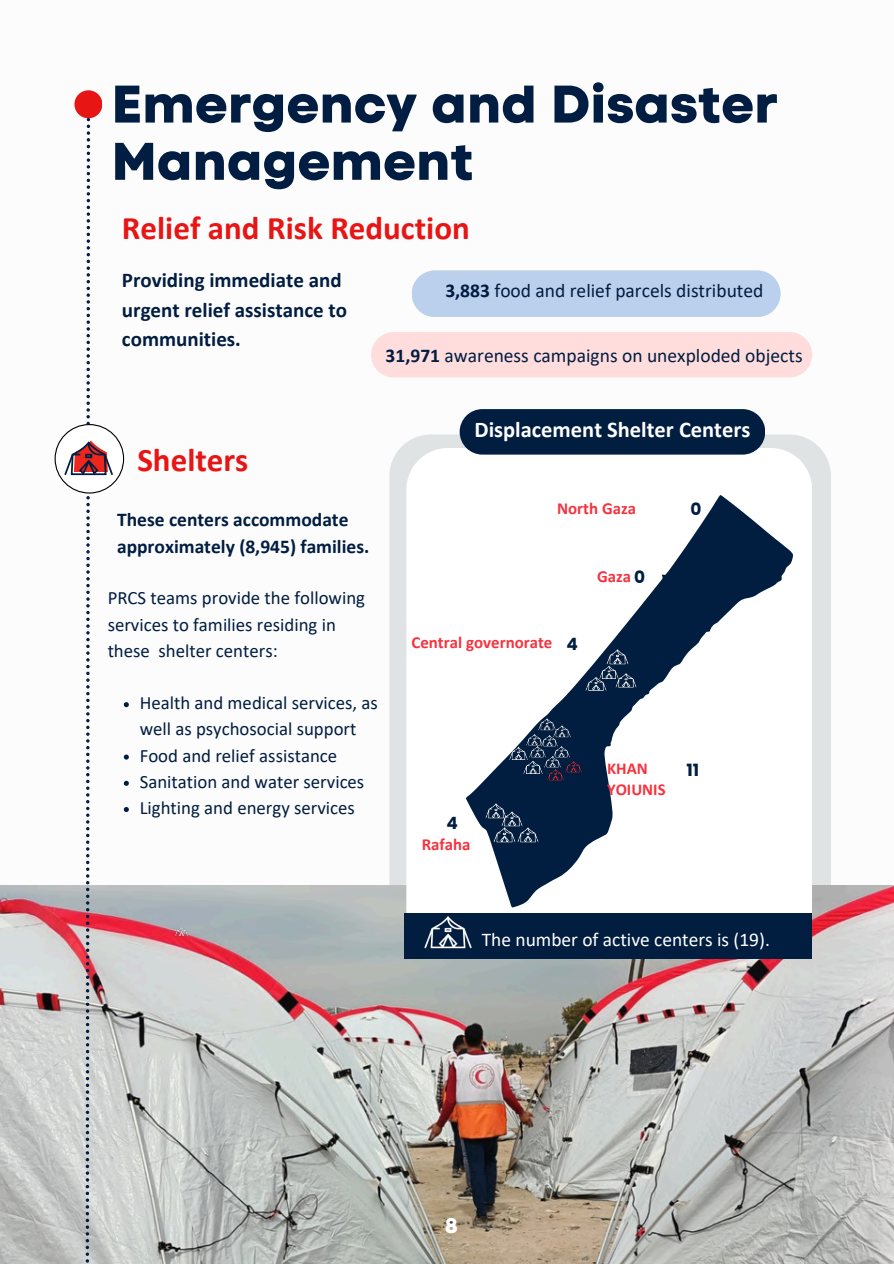
<style>
.page{position:relative;width:894px;height:1264px;background:#fff}
.page>*{position:absolute;margin:0;border:0;box-sizing:border-box;transform-origin:0 0}
.t1{font:800 52.8px/57.2px "Code Next";color:#011d41}
.t2{font:700 33px "Calibri";color:#e81515}
.t3{font:700 22.5px "Calibri";color:#fff}
.t4{font:800 21.15px "Code Next";color:#fff}
.t5{font:700 21px/29.2px "Calibri";color:#011d41}
.t6{font:19.5px "Calibri";color:#011d41}
.t7{font:700 19.5px/27px "Calibri";color:#011d41}
.t8{font:19.35px "Calibri";color:#fff}
.t9{font:18.75px/26.2px "Calibri";color:#011d41}
.t10{font:700 16.8px "Calibri";color:#f5333f}
.t11{font:700 16.8px "Poppins";color:#011e41}
.t12{font:700 16.65px "Calibri";color:#f5333f}
.s1{font-weight:700}
.s2{font-family:"Poppins";color:#011e41}
</style>
<div class="page">
<div style="left:412px;top:270px;width:368px;height:47px;background:#bbd0ec"></div>
<div style="left:371px;top:332px;width:441px;height:45px;background:#ffdddc"></div>
<svg style="left:389px;top:434px;width:441px;height:451px;background:#e0e4e5"></svg>
<img style="left:0;top:885px;width:893px;height:378px">
<svg style="left:406px;top:448px;width:406px;height:464px"></svg>
<div style="left:459px;top:409px;width:306px;height:45px;background:#011e41"></div>
<svg style="left:465px;top:495px;width:328px;height:412px"></svg>
<img style="left:508px;top:806px;width:15px;height:16px">
<img style="left:492px;top:822px;width:48px;height:24px">
<img style="left:484px;top:798px;width:24px;height:24px">
<img style="left:525px;top:731px;width:15px;height:12px">
<img style="left:528px;top:743px;width:18px;height:13px">
<img style="left:540px;top:733px;width:18px;height:16px">
<img style="left:508px;top:743px;width:20px;height:20px">
<img style="left:537px;top:714px;width:19px;height:19px">
<img style="left:552px;top:721px;width:19px;height:19px">
<img style="left:522px;top:756px;width:22px;height:21px">
<img style="left:543px;top:752px;width:18px;height:18px">
<img style="left:552px;top:742px;width:18px;height:18px">
<img style="left:605px;top:644px;width:24px;height:24px">
<img style="left:584px;top:672px;width:23px;height:22px">
<img style="left:598px;top:661px;width:21px;height:21px">
<img style="left:175px;top:924px;width:13px;height:14px">
<div style="left:404px;top:912px;width:408px;height:46px;background:#011e41"></div>
<img style="left:564px;top:757px;width:18px;height:18px">
<img style="left:546px;top:765px;width:18px;height:18px">
<img style="left:614px;top:668px;width:23px;height:23px">
<img style="left:421px;top:905px;width:53px;height:44px">
<div style="left:74px;top:90px;width:28px;height:28px;background:#e81515;border-radius:50%"></div>
<svg style="left:55px;top:118px;width:74px;height:1145px"></svg>
<p class="t1" style="left:112px;top:75px;width:667px">Emergency and Disaster<br>Management</p>
<h5 class="t2" style="left:122px;top:214px;width:349px">Relief and Risk Reduction</h5>
<p class="t5" style="left:122px;top:267px;width:226px">Providing immediate and urgent relief assistance to communities.</p>
<h2 class="t6" style="left:445px;top:282px;width:319px"><span class="s1">3,883</span> food and relief parcels distributed</h2>
<h3 class="t6" style="left:385px;top:347px;width:418px"><span class="s1">31,971</span> awareness campaigns on unexploded objects</h3>
<h3 class="t2" style="left:137px;top:446px;width:112px">Shelters</h3>
<p class="t7" style="left:117px;top:507px;width:254px">These centers accommodate approximately (8,945) families.</p>
<p class="t9" style="left:108px;top:586px;width:259px">PRCS teams provide the following services to families residing in these shelter centers:</p>
<p class="t9" style="left:140px;top:691px;width:239px">Health and medical services, as well as psychosocial support</p>
<p class="t9" style="left:140px;top:743px;width:199px">Food and relief assistance</p>
<p class="t9" style="left:140px;top:770px;width:226px">Sanitation and water services</p>
<p class="t9" style="left:140px;top:796px;width:217px">Lighting and energy services</p>
<h1 class="t3" style="left:474px;top:420px;width:277px">Displacement Shelter Centers</h1>
<p class="t10" style="left:557px;top:501px;width:80px">North Gaza</p>
<p class="t11" style="left:690px;top:497px;width:13px">0</p>
<p class="t10" style="left:597px;top:569px;width:50px">Gaza <span class="s2">0</span></p>
<p class="t10" style="left:411px;top:635px;width:142px">Central governorate</p>
<h5 class="t11" style="left:566px;top:632px;width:13px">4</h5>
<p class="t11" style="left:446px;top:810px;width:13px">4</p>
<p class="t10" style="left:421px;top:837px;width:50px">Rafaha</p>
<p class="t12" style="left:607px;top:761px;width:42px">KHAN</p>
<p class="t11" style="left:686px;top:758px;width:14px">11</p>
<p class="t12" style="left:607px;top:783px;width:60px">YOIUNIS</p>
<p class="t8" style="left:481px;top:931px;width:289px">The number of active centers is (19).</p>
<p class="t4" style="left:445px;top:1211px;width:14px">8</p>
</div>
